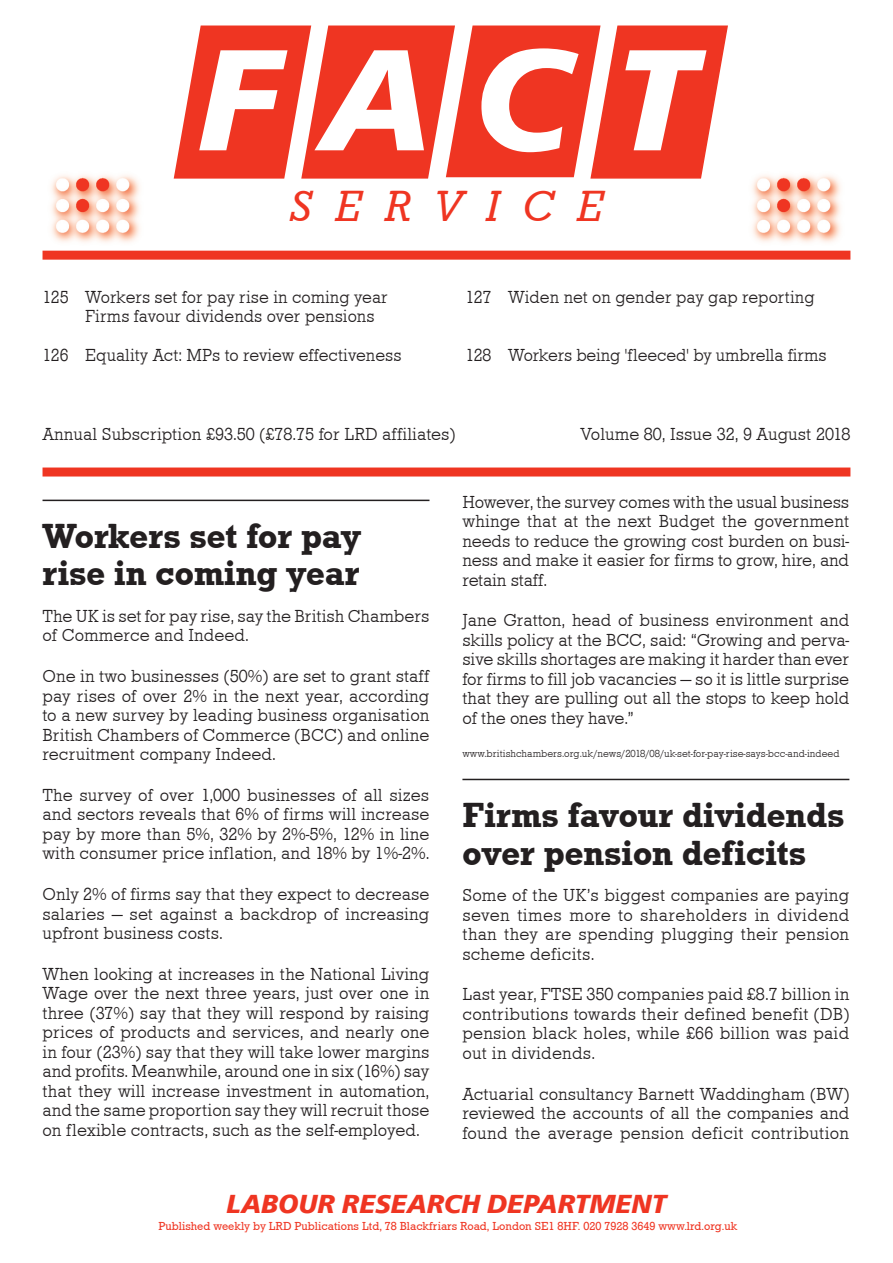
<style>
.page{position:relative;width:893px;height:1263px;background:#fff}
.page>*{position:absolute;margin:0;border:0;box-sizing:border-box;transform-origin:0 0}
.t1{font:italic 700 150px "Frutus T";color:#fff}
.t2{font:italic 45px "Roctus T";letter-spacing:.5em;color:#ef3522}
.t3{font:500 36px/37.5px "Roctus T";color:#231f20}
.t4{font:italic 700 27px "Frutus T";color:#ef3522}
.t5{font:18px/19.5px "Roctus T Ligh";color:#231f20;text-align:justify}
.t6{font:12px "Roctus T";color:#ef3522}
.t7{font:10.5px "Roctus T Ligh";color:#231f20}
</style>
<div class="page">
<hr style="left:462px;top:779px;width:387px;height:1px;background:#231f20">
<hr style="left:43px;top:500px;width:386px;height:1px;background:#231f20">
<div style="left:43px;top:251px;width:807px;height:9px;background:#ef3522"></div>
<div style="left:43px;top:467px;width:807px;height:9px;background:#ef3522"></div>
<img style="left:51px;top:175px;width:89px;height:68px">
<img style="left:752px;top:175px;width:89px;height:68px">
<svg style="left:174px;top:25px;width:554px;height:154px;background:#f15242"></svg>
<h1 class="t1" style="left:198px;top:10px;width:499px">FACT</h1>
<h2 class="t2" style="left:290px;top:182px;width:315px">SERVICE</h2>
<p class="t5" style="left:85px;top:287px;width:304px;text-indent:-43px">125 Workers set for pay rise in coming year<br>Firms favour dividends over pensions</p>
<p class="t5" style="left:43px;top:346px;width:361px">126 Equality Act: MPs to review effectiveness</p>
<p class="t5" style="left:466px;top:287px;width:350px">127 Widen net on gender pay gap reporting</p>
<p class="t5" style="left:466px;top:346px;width:362px">128 Workers being 'fleeced' by umbrella firms</p>
<p class="t5" style="left:43px;top:425px;width:414px">Annual Subscription £93.50 (£78.75 for LRD affiliates)</p>
<p class="t5" style="left:580px;top:425px;width:271px">Volume 80, Issue 32, 9 August 2018</p>
<h3 class="t3" style="left:43px;top:517px;width:320px">Workers set for pay rise in coming year</h3>
<p class="t5" style="left:43px;top:606px;width:388px">The UK is set for pay rise, say the British Chambers of Commerce and Indeed.</p>
<p class="t5" style="left:43px;top:667px;width:388px">One in two businesses (50%) are set to grant staff pay rises of over 2% in the next year, according to a new survey by leading business organisation British Chambers of Commerce (BCC) and online recruitment company Indeed.</p>
<p class="t5" style="left:43px;top:785px;width:388px">The survey of over 1,000 businesses of all sizes and sectors reveals that 6% of firms will increase pay by more than 5%, 32% by 2%-5%, 12% in line with consumer price inflation, and 18% by 1%-2%.</p>
<p class="t5" style="left:43px;top:884px;width:388px">Only 2% of firms say that they expect to decrease salaries — set against a backdrop of increasing upfront business costs.</p>
<p class="t5" style="left:43px;top:964px;width:388px">When looking at increases in the National Living Wage over the next three years, just over one in three (37%) say that they will respond by raising prices of products and services, and nearly one in four (23%) say that they will take lower margins and profits. Meanwhile, around one in six (16%) say that they will increase investment in automation, and the same proportion say they will recruit those on flexible contracts, such as the self-employed.</p>
<p class="t5" style="left:462px;top:492px;width:388px">However, the survey comes with the usual business whinge that at the next Budget the government needs to reduce the growing cost burden on busi&shy;ness and make it easier for firms to grow, hire, and retain staff.</p>
<p class="t5" style="left:462px;top:611px;width:388px">Jane Gratton, head of business environment and skills policy at the BCC, said: “Growing and perva&shy;sive skills shortages are making it harder than ever for firms to fill job vacancies — so it is little surprise that they are pulling out all the stops to keep hold of the ones they have.”</p>
<p class="t7" style="left:462px;top:748px;width:379px">www.britishchambers.org.uk/news/2018/08/uk-set-for-pay-rise-says-bcc-and-indeed</p>
<h3 class="t3" style="left:462px;top:796px;width:383px">Firms favour dividends over pension deficits</h3>
<p class="t5" style="left:462px;top:885px;width:388px">Some of the UK’s biggest companies are paying seven times more to shareholders in dividend than they are spending plugging their pension scheme deficits.</p>
<p class="t5" style="left:462px;top:985px;width:388px">Last year, FTSE 350 companies paid £8.7 billion in contributions towards their defined benefit (DB) pension black holes, while £66 billion was paid out in dividends.</p>
<p class="t5" style="left:462px;top:1084px;width:388px">Actuarial consultancy Barnett Waddingham (BW) reviewed the accounts of all the companies and found the average pension deficit contribution</p>
<h3 class="t4" style="left:226px;top:1188px;width:442px">LABOUR RESEARCH DEPARTMENT</h3>
<p class="t6" style="left:158px;top:1219px;width:581px">Published weekly by LRD Publications Ltd, 78 Blackfriars Road, London SE1 8HF. 020 7928 3649 www.lrd.org.uk</p>
</div>
